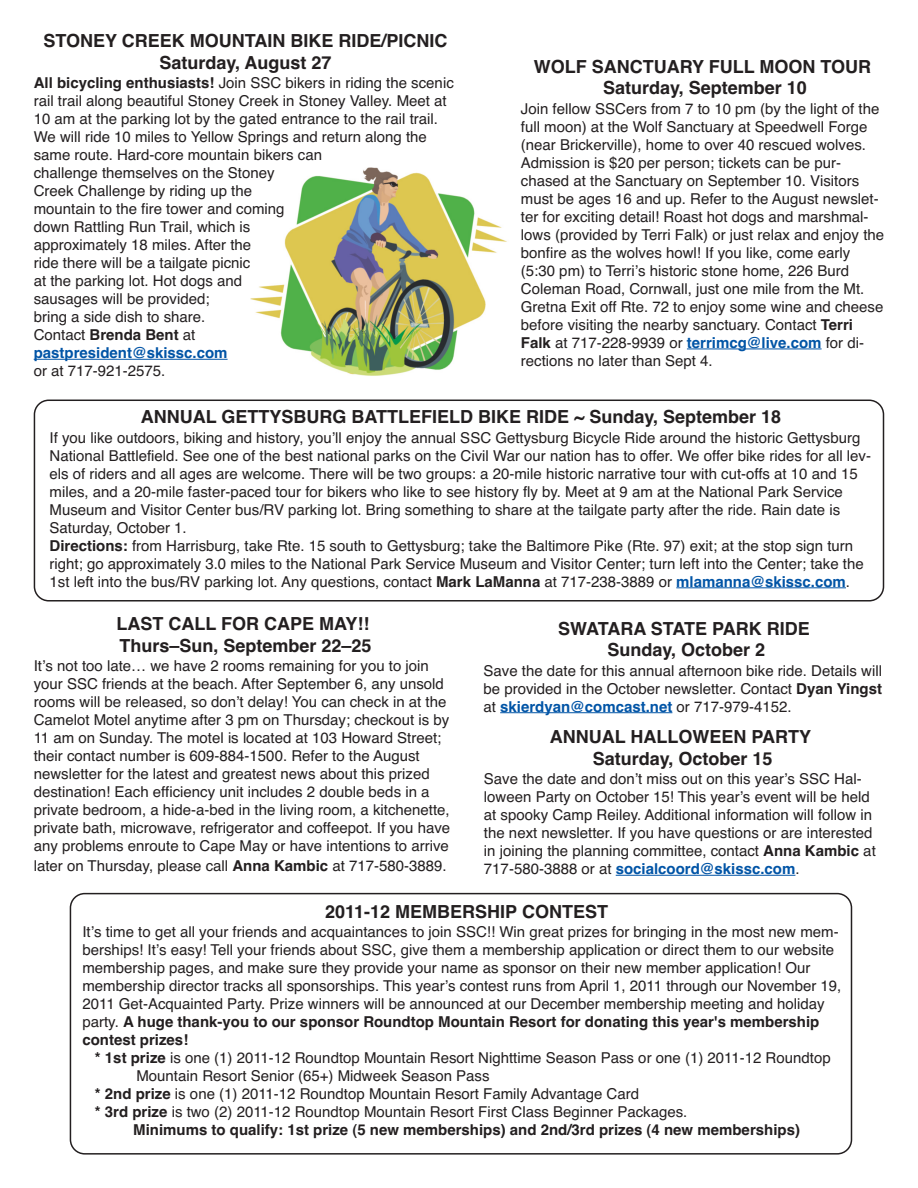
<style>
.page{position:relative;width:918px;height:1188px;background:#fff}
.page>*{position:absolute;margin:0;border:0;box-sizing:border-box;transform-origin:0 0}
.t1{font:700 18px/21.6px "Helvetica";color:#231f20;text-align:center}
.t2{font:15px/18px "Helvetica";color:#231f20}
.t3{font:700 15px "Helvetica";color:#231f20}
.s1{font-weight:700}
.s2{font-weight:700;color:#0154a6}
</style>
<div class="page">
<svg style="left:70px;top:893px;width:782px;height:262px"></svg>
<svg style="left:34px;top:400px;width:850px;height:202px"></svg>
<hr style="left:34px;top:359px;width:194px;height:1px;background:#0154a6">
<hr style="left:687px;top:349px;width:135px;height:1px;background:#0154a6">
<hr style="left:676px;top:587px;width:170px;height:1px;background:#0154a6">
<hr style="left:500px;top:712px;width:172px;height:1px;background:#0154a6">
<hr style="left:616px;top:875px;width:179px;height:1px;background:#0154a6">
<img style="left:250px;top:167px;width:257px;height:209px">
<p class="t1" style="left:43px;top:30px;width:406px">STONEY CREEK MOUNTAIN BIKE RIDE/PICNIC<br>Saturday, August 27</p>
<p class="t2" style="left:34px;top:74px;width:422px"><span class="s1">All bicycling enthusiasts!</span> Join SSC bikers in riding the scenic rail trail along beautiful Stoney Creek in Stoney Valley. Meet at 10 am at the parking lot by the gated entrance to the rail trail.<br>We will ride 10 miles to Yellow Springs and return along the same route. Hard-core mountain bikers can<br>challenge themselves on the Stoney<br>Creek Challenge by riding up the<br>mountain to the fire tower and coming<br>down Rattling Run Trail, which is<br>approximately 18 miles. After the<br>ride there will be a tailgate picnic<br>at the parking lot. Hot dogs and<br>sausages will be provided;<br>bring a side dish to share.<br>Contact <span class="s1">Brenda Bent</span> at<br><span class="s2">pastpresident@skissc.com</span></p>
<p class="t2" style="left:34px;top:362px;width:133px">or at 717-921-2575.</p>
<p class="t1" style="left:534px;top:56px;width:339px">WOLF SANCTUARY FULL MOON TOUR<br>Saturday, September 10</p>
<p class="t2" style="left:521px;top:100px;width:365px">Join fellow SSCers from 7 to 10 pm (by the light of the full moon) at the Wolf Sanctuary at Speedwell Forge (near Brickerville), home to over 40 rescued wolves.<br>Admission is $20 per person; tickets can be pur&shy;chased at the Sanctuary on September 10. Visitors must be ages 16 and up. Refer to the August newslet&shy;ter for exciting detail! Roast hot dogs and marshmal&shy;lows (provided by Terri Falk) or just relax and enjoy the bonfire as the wolves howl! If you like, come early (5:30 pm) to Terriʼs historic stone home, 226 Burd Coleman Road, Cornwall, just one mile from the Mt.<br>Gretna Exit off Rte. 72 to enjoy some wine and cheese before visiting the nearby sanctuary. Contact <span class="s1">Terri Falk</span> at 717-228-9939 or <span class="s2">terrimcg@live.com</span> for di&shy;rections no later than Sept 4.</p>
<p class="t1" style="left:141px;top:406px;width:642px">ANNUAL GETTYSBURG BATTLEFIELD BIKE RIDE ~ Sunday, September 18</p>
<p class="t2" style="left:50px;top:429px;width:823px">If you like outdoors, biking and history, youʼll enjoy the annual SSC Gettysburg Bicycle Ride around the historic Gettysburg National Battlefield. See one of the best national parks on the Civil War our nation has to offer. We offer bike rides for all lev&shy;els of riders and all ages are welcome. There will be two groups: a 20-mile historic narrative tour with cut-offs at 10 and 15 miles, and a 20-mile faster-paced tour for bikers who like to see history fly by. Meet at 9 am at the National Park Service Museum and Visitor Center bus/RV parking lot. Bring something to share at the tailgate party after the ride. Rain date is Saturday, October 1.<br><span class="s1">Directions:</span> from Harrisburg, take Rte. 15 south to Gettysburg; take the Baltimore Pike (Rte. 97) exit; at the stop sign turn right; go approximately 3.0 miles to the National Park Service Museum and Visitor Center; turn left into the Center; take the 1st left into the bus/RV parking lot. Any questions, contact <span class="s1">Mark LaManna</span> at 717-238-3889 or <span class="s2">mlamanna@skissc.com</span>.</p>
<p class="t1" style="left:116px;top:613px;width:257px;text-align:left">LAST CALL FOR CAPE MAY!!<br>Thurs–Sun, September 22–25</p>
<p class="t2" style="left:34px;top:657px;width:418px">Itʼs not too late… we have 2 rooms remaining for you to join your SSC friends at the beach. After September 6, any unsold rooms will be released, so donʼt delay! You can check in at the Camelot Motel anytime after 3 pm on Thursday; checkout is by 11 am on Sunday. The motel is located at 103 Howard Street; their contact number is 609-884-1500. Refer to the August newsletter for the latest and greatest news about this prized destination! Each efficiency unit includes 2 double beds in a private bedroom, a hide-a-bed in the living room, a kitchenette, private bath, microwave, refrigerator and coffeepot. If you have any problems enroute to Cape May or have intentions to arrive</p>
<p class="t2" style="left:34px;top:858px;width:414px">later on Thursday, please call <span class="s1">Anna Kambic</span> at 717-580-3889.</p>
<p class="t1" style="left:558px;top:618px;width:253px">SWATARA STATE PARK RIDE<br>Sunday, October 2</p>
<p class="t2" style="left:484px;top:662px;width:400px;text-align:justify">Save the date for this annual afternoon bike ride. Details will be provided in the October newsletter. Contact <span class="s1">Dyan Yingst </span>at <span class="s2">skierdyan@comcast.net</span> or 717-979-4152.</p>
<p class="t1" style="left:550px;top:726px;width:263px">ANNUAL HALLOWEEN PARTY<br>Saturday, October 15</p>
<p class="t2" style="left:484px;top:770px;width:393px">Save the date and donʼt miss out on this yearʼs SSC Hal&shy;loween Party on October 15! This yearʼs event will be held at spooky Camp Reiley. Additional information will follow in the next newsletter. If you have questions or are interested in joining the planning committee, contact <span class="s1">Anna Kambic</span> at 717-580-3888 or at <span class="s2">socialcoord@skissc.com</span>.</p>
<p class="t1" style="left:325px;top:901px;width:284px">2011-12 MEMBERSHIP CONTEST</p>
<p class="t2" style="left:82px;top:924px;width:760px">Itʼs time to get all your friends and acquaintances to join SSC!! Win great prizes for bringing in the most new mem&shy;berships! Itʼs easy! Tell your friends about SSC, give them a membership application or direct them to our website membership pages, and make sure they provide your name as sponsor on their new member application! Our membership director tracks all sponsorships. This yearʼs contest runs from April 1, 2011 through our November 19, 2011 Get-Acquainted Party. Prize winners will be announced at our December membership meeting and holiday party. <span class="s1">A huge thank-you to our sponsor Roundtop Mountain Resort for donating this year's membership contest prizes!</span></p>
<p class="t2" style="left:95px;top:1050px;width:737px"><span class="s1">* 1st prize</span> is one (1) 2011-12 Roundtop Mountain Resort Nighttime Season Pass or one (1) 2011-12 Roundtop</p>
<p class="t2" style="left:136px;top:1068px;width:355px">Mountain Resort Senior (65+) Midweek Season Pass</p>
<p class="t2" style="left:95px;top:1086px;width:546px"><span class="s1">* 2nd prize</span> is one (1) 2011-12 Roundtop Mountain Resort Family Advantage Card</p>
<p class="t2" style="left:95px;top:1104px;width:594px"><span class="s1">* 3rd prize</span> is two (2) 2011-12 Roundtop Mountain Resort First Class Beginner Packages.</p>
<p class="t3" style="left:133px;top:1118px;width:668px">Minimums to qualify: 1st prize (5 new memberships) and 2nd/3rd prizes (4 new memberships)</p>
</div>
